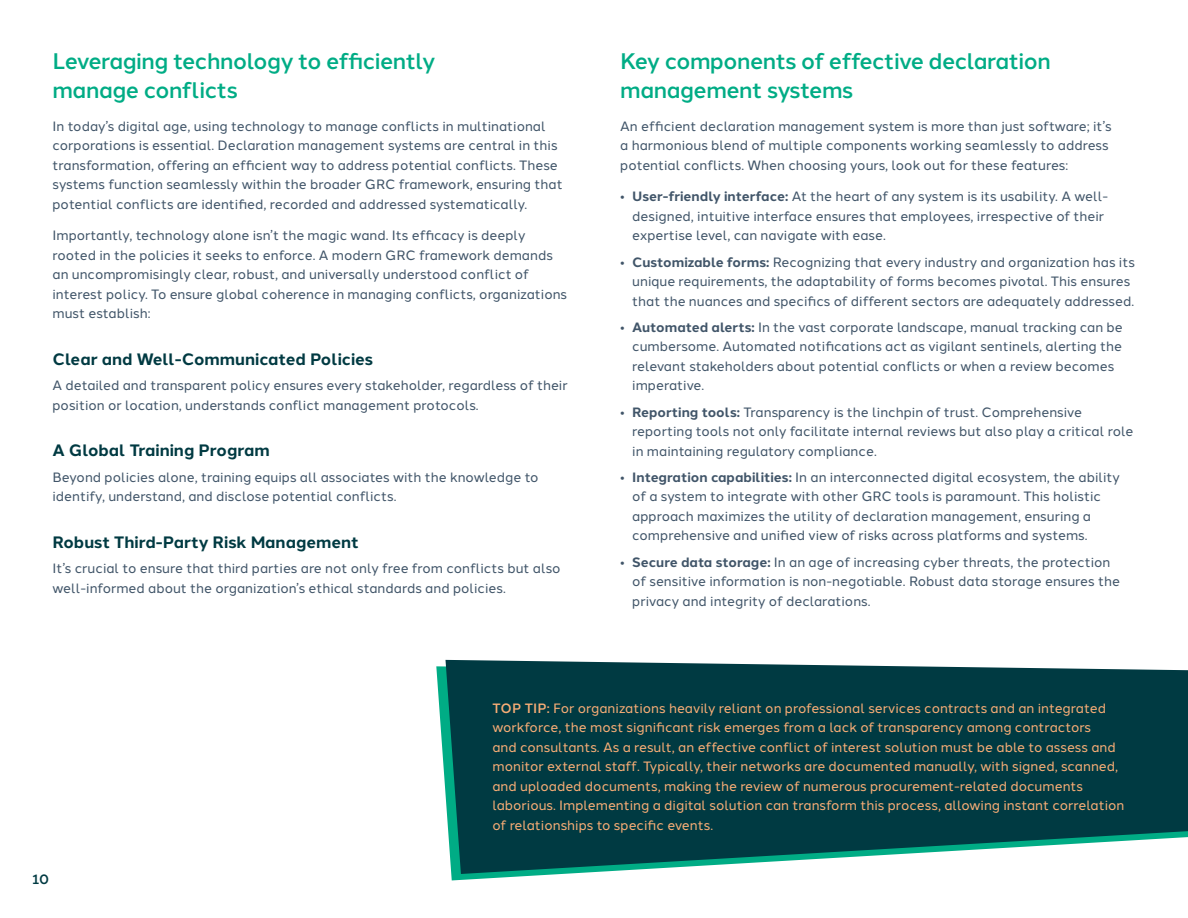
<style>
.page{position:relative;width:1188px;height:918px;background:#fff}
.page>*{position:absolute;margin:0;border:0;box-sizing:border-box;transform-origin:0 0}
.t1{font:500 22.5px/28.5px "Halcom";letter-spacing:-.02em;color:#00ac85}
.t2{font:700 16.5px "Halcom";color:#003a42}
.Body{font:13.5px/19.5px "Halcom";color:#415569}
.Body-2{font:13.5px/19.5px "Halcom";color:#f8ad76}
.t3{font:500 13.5px "Halcom";color:#003a42}
.s1{font-weight:700}
.s2{font-weight:500}
</style>
<div class="page">
<svg style="left:436px;top:666px;width:125px;height:214px"></svg>
<svg style="left:445px;top:660px;width:743px;height:214px;background:#195156"></svg>
<h2 class="t1" style="left:52px;top:45px;width:384px">Leveraging technology to efficiently manage conflicts</h2>
<p class="Body" style="left:52px;top:115px;width:512px">In today’s digital age, using technology to manage conflicts in multinational corporations is essential. Declaration management systems are central in this transformation, offering an efficient way to address potential conflicts. These systems function seamlessly within the broader GRC framework, ensuring that potential conflicts are identified, recorded and addressed systematically.</p>
<p class="Body" style="left:52px;top:225px;width:516px">Importantly, technology alone isn’t the magic wand. Its efficacy is deeply rooted in the policies it seeks to enforce. A modern GRC framework demands an uncompromisingly clear, robust, and universally understood conflict of interest policy. To ensure global coherence in managing conflicts, organizations must establish:</p>
<h3 class="t2" style="left:52px;top:346px;width:322px">Clear and Well-Communicated Policies</h3>
<p class="Body" style="left:52px;top:375px;width:517px">A detailed and transparent policy ensures every stakeholder, regardless of their position or location, understands conflict management protocols.</p>
<h3 class="t2" style="left:52px;top:437px;width:219px">A Global Training Program</h3>
<p class="Body" style="left:52px;top:466px;width:488px">Beyond policies alone, training equips all associates with the knowledge to identify, understand, and disclose potential conflicts.</p>
<h3 class="t2" style="left:52px;top:529px;width:308px">Robust Third-Party Risk Management</h3>
<p class="Body" style="left:52px;top:558px;width:510px">It’s crucial to ensure that third parties are not only free from conflicts but also well-informed about the organization’s ethical standards and policies.</p>
<h2 class="t1" style="left:620px;top:45px;width:432px">Key components of effective declaration management systems</h2>
<p class="Body" style="left:620px;top:115px;width:493px">An efficient declaration management system is more than just software; it’s a harmonious blend of multiple components working seamlessly to address potential conflicts. When choosing yours, look out for these features:</p>
<p class="Body" style="left:632px;top:186px;width:477px;text-indent:-12px">• <span class="s1">User-friendly interface:</span> At the heart of any system is its usability. A well&shy;designed, intuitive interface ensures that employees, irrespective of their expertise level, can navigate with ease.</p>
<p class="Body" style="left:632px;top:251px;width:504px;text-indent:-12px">• <span class="s1">Customizable forms:</span> Recognizing that every industry and organization has its unique requirements, the adaptability of forms becomes pivotal. This ensures that the nuances and specifics of different sectors are adequately addressed.</p>
<p class="Body" style="left:632px;top:316px;width:492px;text-indent:-12px">• <span class="s1">Automated alerts:</span> In the vast corporate landscape, manual tracking can be cumbersome. Automated notifications act as vigilant sentinels, alerting the relevant stakeholders about potential conflicts or when a review becomes imperative.</p>
<p class="Body" style="left:632px;top:401px;width:503px;text-indent:-12px">• <span class="s1">Reporting tools:</span> Transparency is the linchpin of trust. Comprehensive reporting tools not only facilitate internal reviews but also play a critical role in maintaining regulatory compliance.</p>
<p class="Body" style="left:632px;top:466px;width:489px;text-indent:-12px">• <span class="s1">Integration capabilities:</span> In an interconnected digital ecosystem, the ability of a system to integrate with other GRC tools is paramount. This holistic approach maximizes the utility of declaration management, ensuring a comprehensive and unified view of risks across platforms and systems.</p>
<p class="Body" style="left:632px;top:551px;width:489px;text-indent:-12px">• <span class="s1">Secure data storage:</span> In an age of increasing cyber threats, the protection of sensitive information is non-negotiable. Robust data storage ensures the privacy and integrity of declarations.</p>
<p class="t3" style="left:32px;top:868px;width:18px">10</p>
<p class="Body-2" style="left:492px;top:697px;width:634px"><span class="s2">TOP TIP:</span> For organizations heavily reliant on professional services contracts and an integrated workforce, the most significant risk emerges from a lack of transparency among contractors<br>and consultants. As a result, an effective conflict of interest solution must be able to assess and monitor external staff. Typically, their networks are documented manually, with signed, scanned, and uploaded documents, making the review of numerous procurement-related documents laborious. Implementing a digital solution can transform this process, allowing instant correlation of relationships to specific events.</p>
</div>
